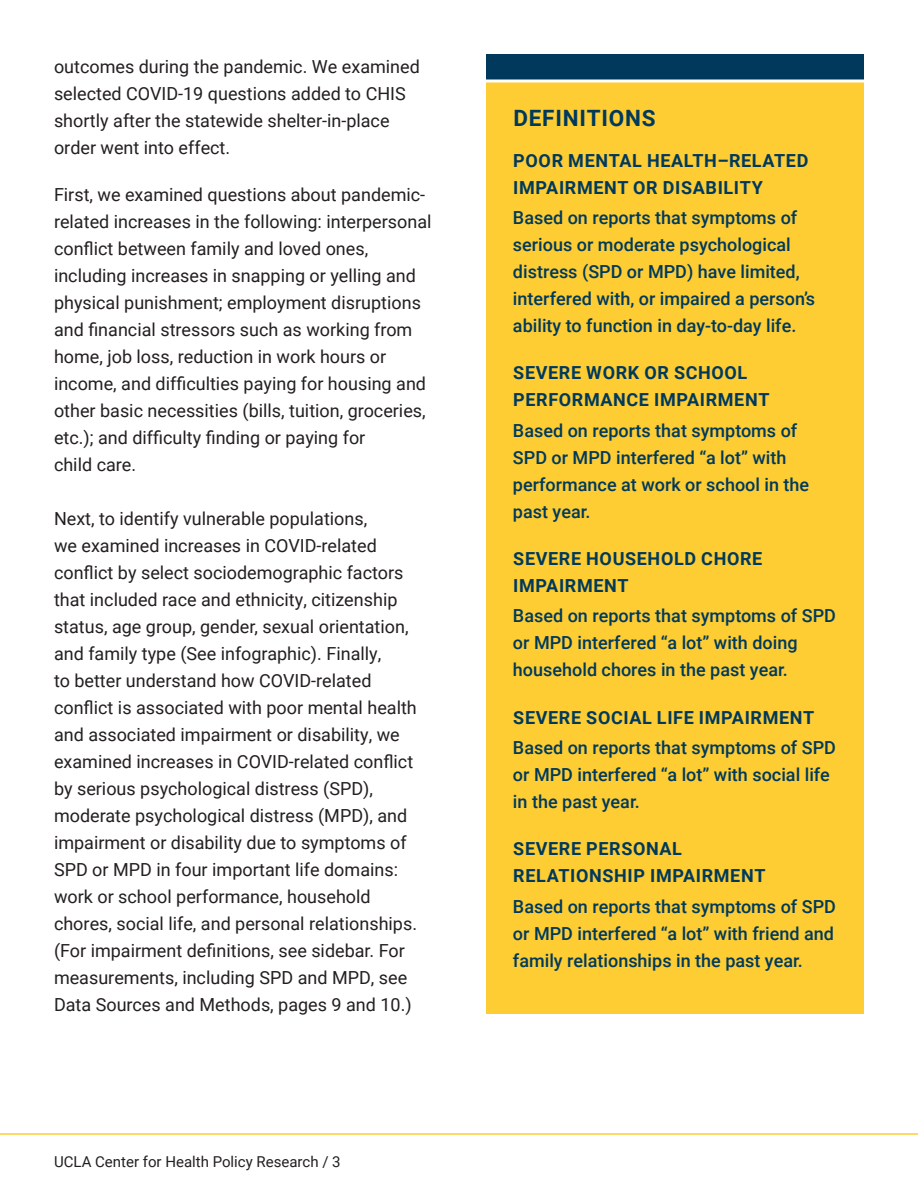
<style>
.page{position:relative;width:918px;height:1188px;background:#fff}
.page>*{position:absolute;margin:0;border:0;box-sizing:border-box;transform-origin:0 0}
.t1{font:700 22.5px "Roboto";letter-spacing:.035em;color:#00395c}
.PGS_-_Body_12_18_reg{font:18px/27px "Roboto";color:#231f20}
.t2{font:500 18px/27px "Roboto";color:#00395c}
.t3{font:700 18px/27px "Roboto";letter-spacing:.035em;color:#00395c}
.t4{font:15px "Roboto";color:#231f20}
.s1{font-weight:700}
</style>
<div class="page">
<hr style="left:0;top:1133px;width:918px;height:2px;background:#fecd33">
<div style="left:486px;top:54px;width:378px;height:27px;background:#00395c"></div>
<div style="left:486px;top:81px;width:378px;height:933px;background:#fecd33"></div>
<hr style="left:486px;top:80px;width:378px;height:2px;background:#fff">
<p class="PGS_-_Body_12_18_reg" style="left:54px;top:52px;width:367px">outcomes during the pandemic. We examined selected COVID-19 questions added to CHIS shortly after the statewide shelter-in-place order went into effect.</p>
<p class="PGS_-_Body_12_18_reg" style="left:54px;top:181px;width:379px">First, we examined questions about pandemic&shy;related increases in the following: interpersonal conflict between family and loved ones, including increases in snapping or yelling and physical punishment; employment disruptions and financial stressors such as working from home, job loss, reduction in work hours or income, and difficulties paying for housing and other basic necessities (bills, tuition, groceries, etc.); and difficulty finding or paying for</p>
<p class="PGS_-_Body_12_18_reg" style="left:54px;top:451px;width:84px">child care.</p>
<p class="PGS_-_Body_12_18_reg" style="left:54px;top:505px;width:365px">Next, to identify vulnerable populations,<br>we examined increases in COVID-related conflict by select sociodemographic factors that included race and ethnicity, citizenship status, age group, gender, sexual orientation, and family type (See infographic). Finally,<br>to better understand how COVID-related conflict is associated with poor mental health and associated impairment or disability, we examined increases in COVID-related conflict by serious psychological distress (SPD), moderate psychological distress (MPD), and impairment or disability due to symptoms of SPD or MPD in four important life domains: work or school performance, household chores, social life, and personal relationships. (For impairment definitions, see sidebar. For measurements, including SPD and MPD, see Data Sources and Methods, pages 9 and 10.)</p>
<p class="t4" style="left:54px;top:1152px;width:288px">UCLA Center for Health Policy Research / 3</p>
<p class="t1" style="left:513px;top:103px;width:144px">DEFINITIONS</p>
<p class="t3" style="left:513px;top:146px;width:297px">POOR MENTAL HEALTH–RELATED<br>IMPAIRMENT OR DISABILITY</p>
<p class="t2" style="left:513px;top:204px;width:304px">Based on reports that symptoms of serious or moderate psychological distress (SPD or MPD) have limited, interfered with, or impaired a person’s ability to function in day-to-day life.</p>
<p class="t3" style="left:513px;top:359px;width:258px">SEVERE WORK OR SCHOOL<br>PERFORMANCE IMPAIRMENT</p>
<p class="t2" style="left:513px;top:416px;width:298px">Based on reports that symptoms of<br>SPD or MPD interfered “a lot” with performance at work or school in the past year.</p>
<p class="t3" style="left:513px;top:544px;width:251px">SEVERE HOUSEHOLD CHORE<br>IMPAIRMENT</p>
<p class="t2" style="left:513px;top:602px;width:324px">Based on reports that symptoms of SPD or MPD interfered “a lot” with doing household chores in the past year.</p>
<p class="t2" style="left:513px;top:701px;width:324px;line-height:30.3px"><span class="s1">SEVERE SOCIAL LIFE IMPAIRMENT<br></span>Based on reports that symptoms of SPD</p>
<p class="t2" style="left:513px;top:760px;width:318px">or MPD interfered “a lot” with social life in the past year.</p>
<p class="t3" style="left:513px;top:835px;width:254px">SEVERE PERSONAL<br>RELATIONSHIP IMPAIRMENT</p>
<p class="t2" style="left:513px;top:892px;width:324px;text-align:justify">Based on reports that symptoms of SPD or MPD interfered “a lot” with friend and family relationships in the past year.</p>
</div>
